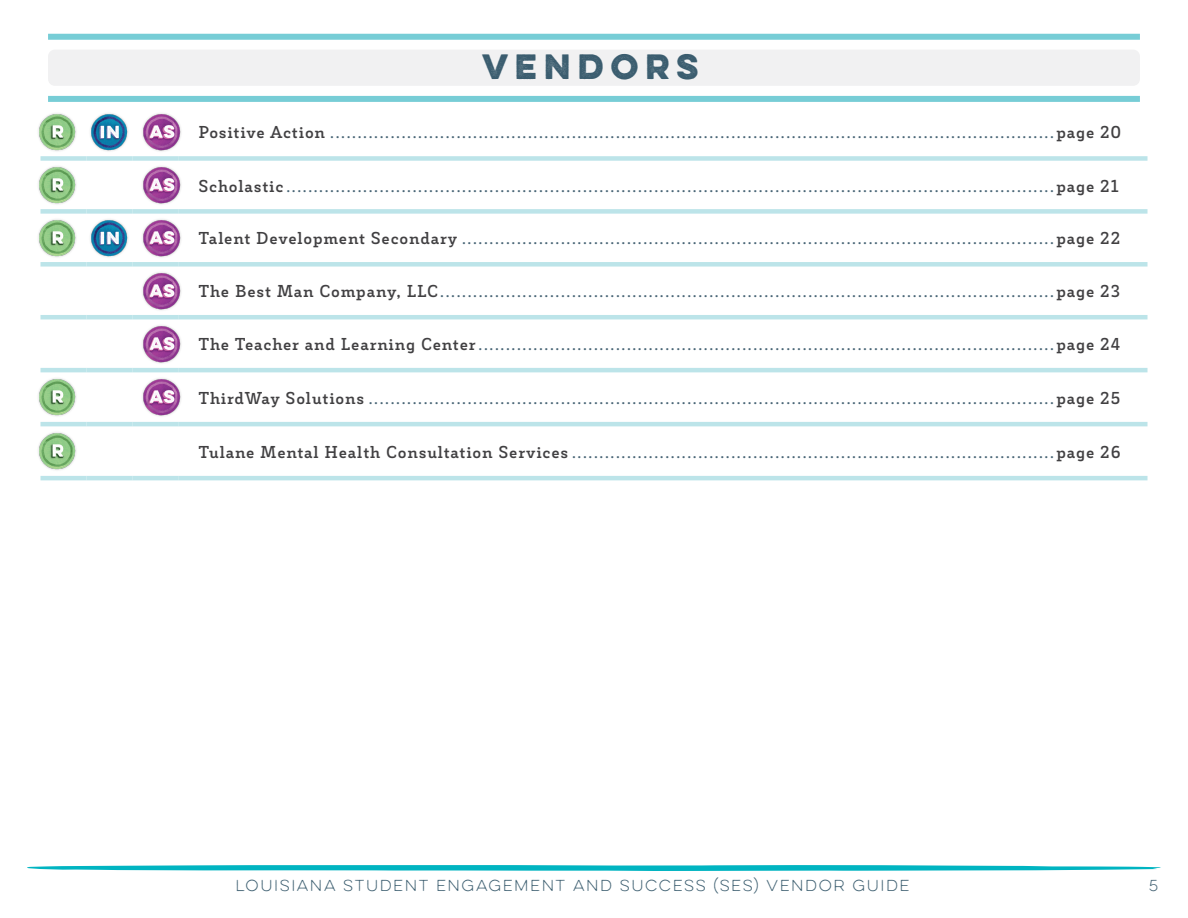
<style>
.page{position:relative;width:1188px;height:918px;background:#fff}
.page>*{position:absolute;margin:0;border:0;box-sizing:border-box;transform-origin:0 0}
.t1{font:700 31.5px "Lulo One";letter-spacing:-.005em;color:#3b5d6f}
.TOC_Vendors{font:600 16.5px "Decour";color:#466374}
.t2{font:14.25px "Lulo One";letter-spacing:-.09em;color:#3b5d6f}
.t3{font:14.25px "Lulo One";color:#3d5d6f}
.s1{font-weight:700;color:#414042}
</style>
<div class="page">
<svg style="left:27px;top:865px;width:1134px;height:6px;background:#31c2cc"></svg>
<div style="left:40px;top:156px;width:46px;height:5px;background:#bce4e9"></div>
<div style="left:86px;top:156px;width:46px;height:5px;background:#bce4e9"></div>
<div style="left:132px;top:156px;width:46px;height:5px;background:#bce4e9"></div>
<div style="left:178px;top:156px;width:970px;height:5px;background:#bce4e9"></div>
<div style="left:40px;top:209px;width:46px;height:5px;background:#bce4e9"></div>
<div style="left:86px;top:209px;width:46px;height:5px;background:#bce4e9"></div>
<div style="left:132px;top:209px;width:46px;height:5px;background:#bce4e9"></div>
<div style="left:178px;top:209px;width:970px;height:5px;background:#bce4e9"></div>
<div style="left:40px;top:262px;width:46px;height:5px;background:#bce4e9"></div>
<div style="left:86px;top:262px;width:46px;height:5px;background:#bce4e9"></div>
<div style="left:132px;top:262px;width:46px;height:5px;background:#bce4e9"></div>
<div style="left:178px;top:262px;width:970px;height:5px;background:#bce4e9"></div>
<hr style="left:40px;top:315px;width:46px;height:4px;background:#bce4e9">
<hr style="left:86px;top:315px;width:46px;height:4px;background:#bce4e9">
<hr style="left:132px;top:315px;width:46px;height:4px;background:#bce4e9">
<hr style="left:178px;top:315px;width:970px;height:4px;background:#bce4e9">
<hr style="left:40px;top:368px;width:46px;height:4px;background:#bce4e9">
<hr style="left:86px;top:368px;width:46px;height:4px;background:#bce4e9">
<hr style="left:132px;top:368px;width:46px;height:4px;background:#bce4e9">
<hr style="left:178px;top:368px;width:970px;height:4px;background:#bce4e9">
<hr style="left:40px;top:422px;width:46px;height:4px;background:#bce4e9">
<hr style="left:86px;top:422px;width:46px;height:4px;background:#bce4e9">
<hr style="left:132px;top:422px;width:46px;height:4px;background:#bce4e9">
<hr style="left:178px;top:422px;width:970px;height:4px;background:#bce4e9">
<hr style="left:40px;top:476px;width:46px;height:4px;background:#bce4e9">
<hr style="left:86px;top:476px;width:46px;height:4px;background:#bce4e9">
<hr style="left:132px;top:476px;width:46px;height:4px;background:#bce4e9">
<hr style="left:178px;top:476px;width:970px;height:4px;background:#bce4e9">
<div style="left:48px;top:50px;width:1092px;height:36px;background:#f1f1f2;border-radius:7px"></div>
<div style="left:48px;top:34px;width:1092px;height:6px;background:#77cdd6"></div>
<div style="left:48px;top:96px;width:1092px;height:6px;background:#77cdd6"></div>
<img style="left:38px;top:113px;width:38px;height:38px">
<img style="left:90px;top:113px;width:38px;height:38px">
<img style="left:142px;top:113px;width:39px;height:38px">
<img style="left:38px;top:166px;width:38px;height:38px">
<img style="left:142px;top:166px;width:39px;height:38px">
<img style="left:38px;top:219px;width:38px;height:38px">
<img style="left:90px;top:219px;width:38px;height:38px">
<img style="left:142px;top:219px;width:39px;height:38px">
<img style="left:142px;top:272px;width:39px;height:38px">
<img style="left:142px;top:325px;width:39px;height:38px">
<img style="left:38px;top:378px;width:38px;height:38px">
<img style="left:142px;top:378px;width:39px;height:38px">
<img style="left:38px;top:432px;width:38px;height:38px">
<p class="t1" style="left:482px;top:42px;width:225px">VENDORS</p>
<p class="TOC_Vendors" style="left:198px;top:122px;width:924px"><span class="s1">Positive Action</span> ....................................................................................................................................<span class="s1">page 20</span></p>
<p class="TOC_Vendors" style="left:198px;top:175px;width:922px"><span class="s1">Scholastic</span>............................................................................................................................................<span class="s1">page 21</span></p>
<p class="TOC_Vendors" style="left:198px;top:228px;width:923px"><span class="s1">Talent Development Secondary</span> ............................................................................................................<span class="s1">page 22</span></p>
<p class="TOC_Vendors" style="left:198px;top:281px;width:923px"><span class="s1">The Best Man Company, LLC</span>................................................................................................................<span class="s1">page 23</span></p>
<p class="TOC_Vendors" style="left:198px;top:334px;width:923px"><span class="s1">The Teacher and Learning Center</span>.........................................................................................................<span class="s1">page 24</span></p>
<p class="TOC_Vendors" style="left:198px;top:388px;width:923px"><span class="s1">ThirdWay Solutions</span> .............................................................................................................................<span class="s1">page 25</span></p>
<p class="TOC_Vendors" style="left:198px;top:442px;width:924px"><span class="s1">Tulane Mental Health Consultation Services</span> ........................................................................................<span class="s1">page 26</span></p>
<p class="t2" style="left:236px;top:876px;width:679px">LOUISIANA STUDENT ENGAGEMENT AND SUCCESS (SES) VENDOR GUIDE</p>
<p class="t3" style="left:1149px;top:876px;width:14px">5</p>
</div>
